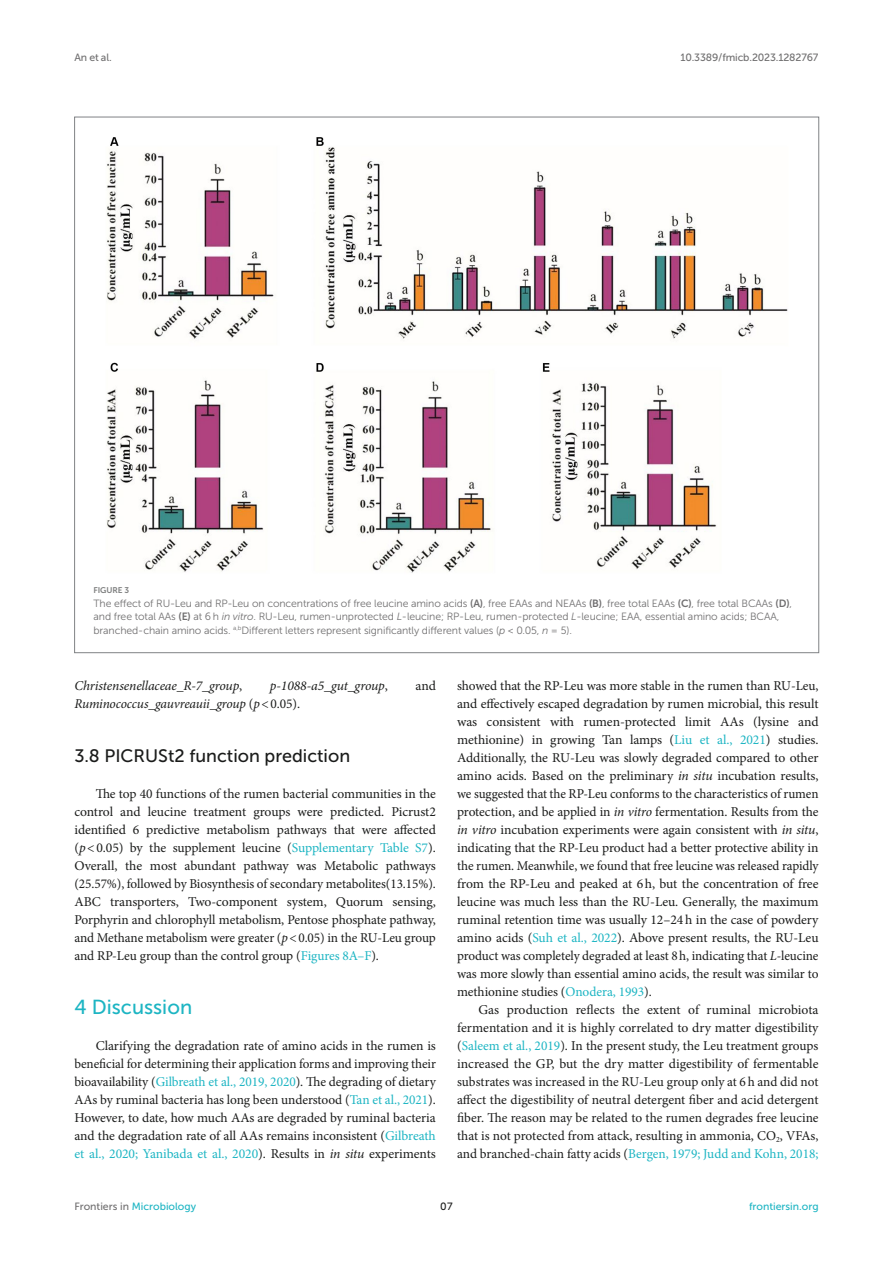
<style>
.page{position:relative;width:893px;height:1263px;background:#fff}
.page>*{position:absolute;margin:0;border:0;box-sizing:border-box;transform-origin:0 0}
.HEAD_1{font:20.25px "Museo Sans 500";color:#1db5c3}
.HEAD_2{font:18px "Museo Sans 500";color:#1b1c1b}
.TEXT_FLUSH{font:13.5px/18px "Minion Pro";letter-spacing:-.005em;color:#1b1c1b;text-align:justify}
.TEXT{font:13.5px/18px "Minion Pro";color:#1b1c1b;text-align:justify}
.TEXT_FLUSH-2{font:italic 13.5px "Minion Pro";letter-spacing:-.01em;color:#1b1c1b}
.FIG_LEG{font:10.5px/13.5px "Museo Sans 300";letter-spacing:-.01em;color:#706f70}
.t1{font:10.5px "Museo Sans 500";color:#1db5c3}
.t2{font:10.5px "Museo Sans 500";letter-spacing:-.015em;color:#706f70}
.t3{font:10.5px "Museo Sans 500";color:#1b1c1b}
.FIG_HD{font:8.25px "Museo Sans 700";letter-spacing:-.01em;color:#7e7f7f}
.s1{font-family:"Museo Sans 700"}
.s2{font-style:italic}
.s3{font-style:normal}
.s4{color:#1db5c3}
.s5{color:#706f70}
</style>
<div class="page">
<img style="left:106px;top:137px;width:682px;height:436px">
<p class="t2" style="left:74px;top:51px;width:39px">An et al.</p>
<p class="t2" style="left:680px;top:51px;width:140px">10.3389/fmicb.2023.1282767</p>
<p class="FIG_HD" style="left:94px;top:586px;width:37px">FIGURE 3</p>
<p class="FIG_LEG" style="left:94px;top:596px;width:700px">The effect of RU-Leu and RP-Leu on concentrations of free leucine amino acids <span class="s1">(A)</span>, free EAAs and NEAAs <span class="s1">(B)</span>, free total EAAs <span class="s1">(C)</span>, free total BCAAs <span class="s1">(D)</span>, and free total AAs <span class="s1">(E)</span> at 6 h <span class="s2">in vitro</span>. RU-Leu, rumen-unprotected <span class="s2">L</span>-leucine; RP-Leu, rumen-protected <span class="s2">L</span>-leucine; EAA, essential amino acids; BCAA, branched-chain amino acids. <sup>a,b</sup>Different letters represent significantly different values (<span class="s2">p</span> &lt; 0.05, <span class="s2">n</span> = 5).</p>
<p class="TEXT_FLUSH-2" style="left:74px;top:676px;width:169px">Christensenellaceae_R-7_group<span class="s3">,</span></p>
<p class="TEXT_FLUSH-2" style="left:270px;top:676px;width:119px">p-1088-a5_gut_group<span class="s3">,</span></p>
<p class="TEXT_FLUSH" style="left:416px;top:677px;width:22px">and</p>
<p class="TEXT_FLUSH-2" style="left:74px;top:694px;width:227px">Ruminococcus_gauvreauii_group <span class="s3">(</span>p<span class="s3">&lt;0.05).</span></p>
<p class="HEAD_2" style="left:74px;top:746px;width:277px">3.8 PICRUSt2 function prediction</p>
<p class="TEXT_FLUSH" style="left:74px;top:785px;width:363px;text-indent:21px">The top 40 functions of the rumen bacterial communities in the control and leucine treatment groups were predicted. Picrust2 identified 6 predictive metabolism pathways that were affected (<span class="s2">p</span>&lt;0.05) by the supplement leucine (<span class="s4">Supplementary Table S7</span>).<br>Overall, the most abundant pathway was Metabolic pathways (25.57%), followed by Biosynthesis of secondary metabolites(13.15%).<br>ABC transporters, Two-component system, Quorum sensing, Porphyrin and chlorophyll metabolism, Pentose phosphate pathway, and Methane metabolism were greater (<span class="s2">p</span>&lt;0.05) in the RU-Leu group and RP-Leu group than the control group (<span class="s4">Figures 8A–F</span>).</p>
<p class="HEAD_1" style="left:74px;top:996px;width:119px">4 Discussion</p>
<p class="TEXT_FLUSH" style="left:74px;top:1037px;width:363px;text-indent:21px">Clarifying the degradation rate of amino acids in the rumen is beneficial for determining their application forms and improving their bioavailability (<span class="s4">Gilbreath et al., 2019, 2020</span>). The degrading of dietary AAs by ruminal bacteria has long been understood (<span class="s4">Tan et al., 2021</span>).<br>However, to date, how much AAs are degraded by ruminal bacteria and the degradation rate of all AAs remains inconsistent (<span class="s4">Gilbreath et al., 2020; Yanibada et al., 2020</span>). Results in <span class="s2">in situ</span> experiments</p>
<p class="TEXT_FLUSH" style="left:457px;top:677px;width:363px">showed that the RP-Leu was more stable in the rumen than RU-Leu, and effectively escaped degradation by rumen microbial, this result was consistent with rumen-protected limit AAs (lysine and methionine) in growing Tan lamps (<span class="s4">Liu et al., 2021</span>) studies.<br>Additionally, the RU-Leu was slowly degraded compared to other amino acids. Based on the preliminary <span class="s2">in situ</span> incubation results, we suggested that the RP-Leu conforms to the characteristics of rumen protection, and be applied in <span class="s2">in vitro</span> fermentation. Results from the <span class="s2">in vitro</span> incubation experiments were again consistent with <span class="s2">in situ</span>, indicating that the RP-Leu product had a better protective ability in the rumen. Meanwhile, we found that free leucine was released rapidly from the RP-Leu and peaked at 6h, but the concentration of free leucine was much less than the RU-Leu. Generally, the maximum ruminal retention time was usually 12–24h in the case of powdery amino acids (<span class="s4">Suh et al., 2022</span>). Above present results, the RU-Leu product was completely degraded at least 8h, indicating that <span class="s2">L-</span>leucine was more slowly than essential amino acids, the result was similar to methionine studies (<span class="s4">Onodera, 1993</span>).</p>
<p class="TEXT" style="left:457px;top:1001px;width:363px;text-indent:21px">Gas production reflects the extent of ruminal microbiota fermentation and it is highly correlated to dry matter digestibility (<span class="s4">Saleem et al., 2019</span>). In the present study, the Leu treatment groups increased the GP, but the dry matter digestibility of fermentable substrates was increased in the RU-Leu group only at 6h and did not affect the digestibility of neutral detergent fiber and acid detergent fiber. The reason may be related to the rumen degrades free leucine that is not protected from attack, resulting in ammonia, CO<sub>2</sub>, VFAs, and branched-chain fatty acids (<span class="s4">Bergen, 1979; Judd and Kohn, 2018;</span></p>
<p class="t1" style="left:74px;top:1200px;width:123px"><span class="s5">Frontiers in</span> Microbiology</p>
<p class="t3" style="left:440px;top:1200px;width:14px">07</p>
<p class="t1" style="left:749px;top:1200px;width:71px">frontiersin.org</p>
</div>
